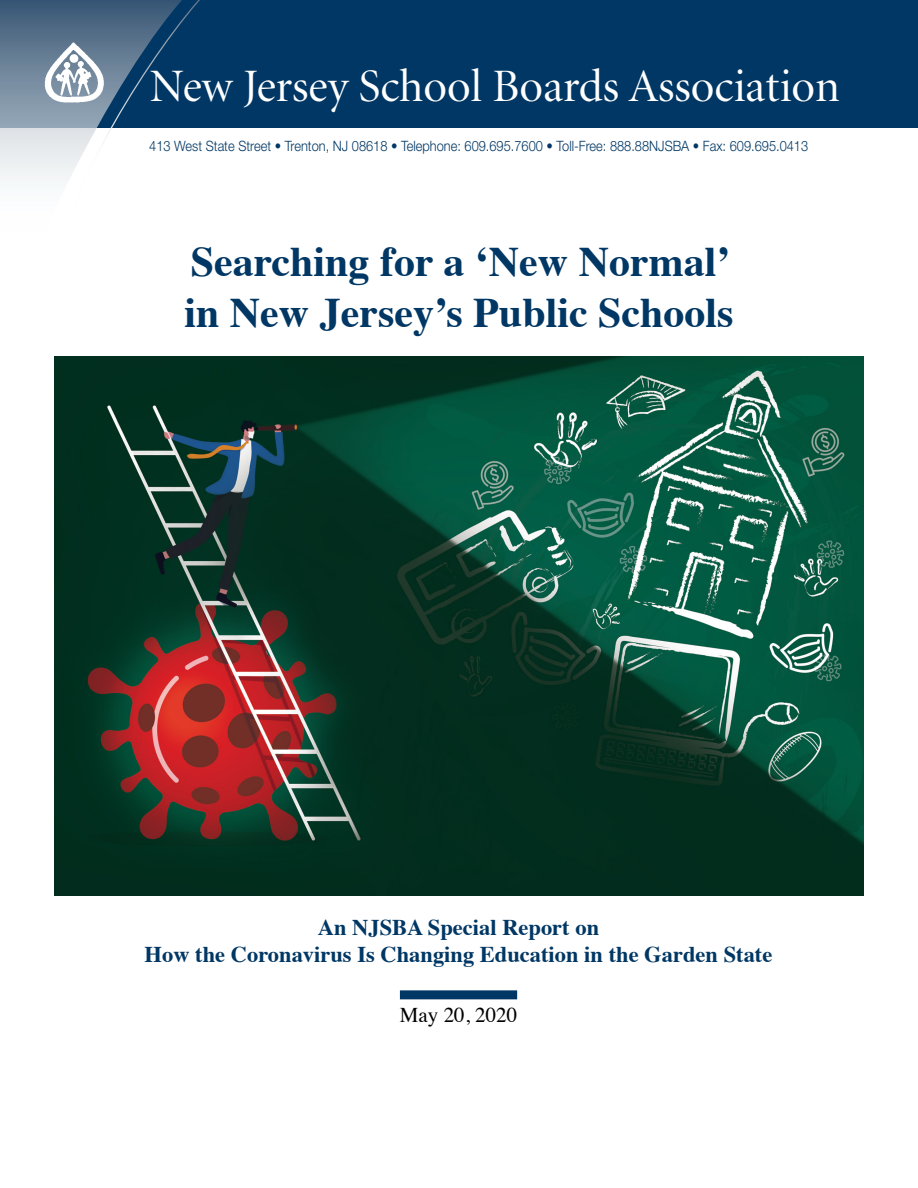
<style>
.page{position:relative;width:918px;height:1188px;background:#fff}
.page>*{position:absolute;margin:0;border:0;box-sizing:border-box;transform-origin:0 0}
.t1{font:46.5px "Minion Display";color:#fff}
.t2{font:700 42px/50.4px "Times";color:#003764}
.t3{font:700 22.5px/27px "Times";color:#003764;text-align:center}
.t4{font:21px "Times";color:#000}
.t5{font:300 14.25px "Helvetica Neue";color:#003764;scale:.9 1}
</style>
<div class="page">
<div style="left:0;top:0;width:918px;height:128px;background:#003764"></div>
<svg style="left:0;top:0;width:200px;height:180px"></svg>
<img style="left:42px;top:39px;width:63px;height:65px">
<img style="left:54px;top:356px;width:809px;height:540px">
<div style="left:400px;top:990px;width:117px;height:9px;background:#003764"></div>
<p class="t1" style="left:150px;top:64px;width:692px">New Jersey School Boards Association</p>
<p class="t5" style="left:149px;top:137px;width:734px">413 West State Street • Trenton, NJ 08618 • Telephone: 609.695.7600 • Toll-Free: 888.88NJSBA • Fax: 609.695.0413</p>
<p class="t2" style="left:184px;top:232px;width:551px">Searching for a ‘New Normal’ in New Jersey’s Public Schools</p>
<p class="t3" style="left:145px;top:912px;width:629px">An NJSBA Special Report on<br>How the Coronavirus Is Changing Education in the Garden State</p>
<p class="t4" style="left:400px;top:995px;width:119px">May 20, 2020</p>
</div>
